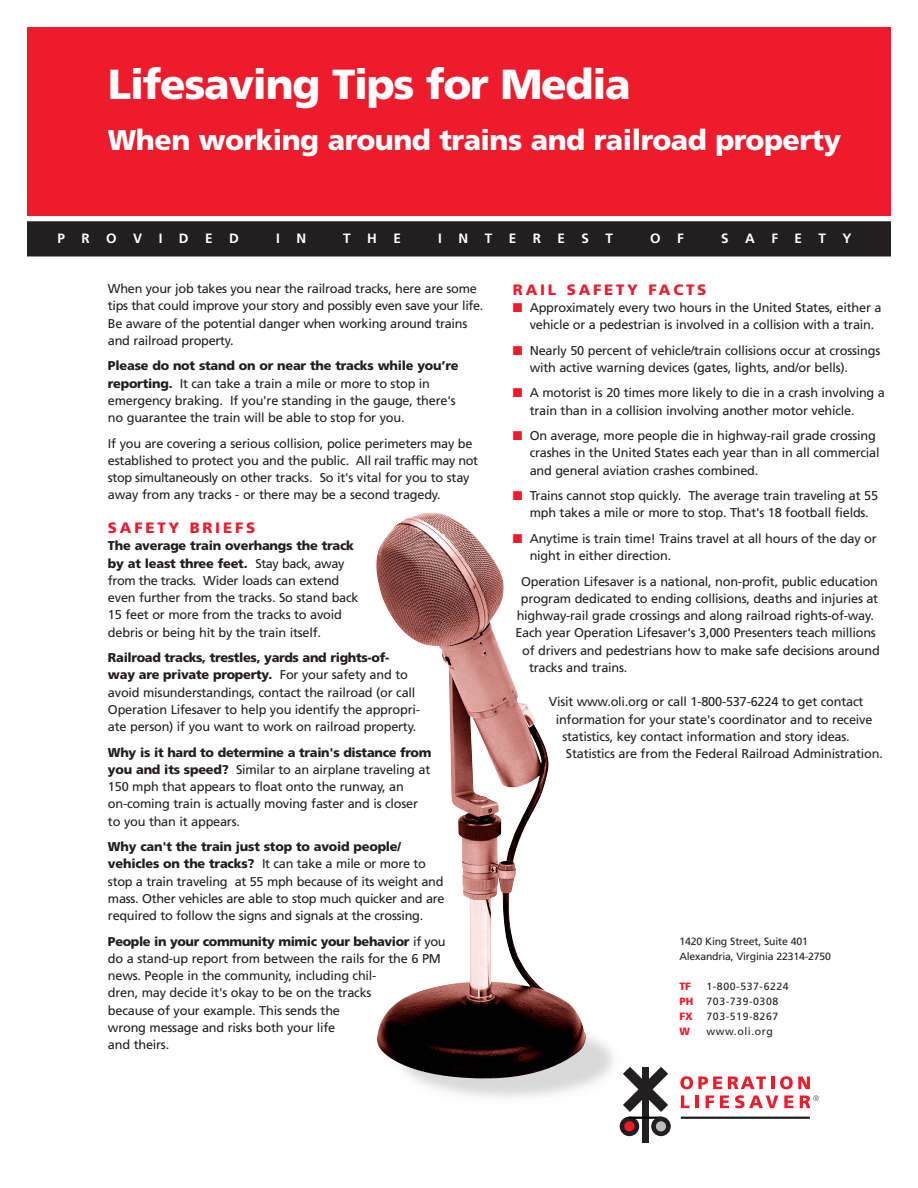
<style>
.page{position:relative;width:918px;height:1188px;background:#fff}
.page>*{position:absolute;margin:0;border:0;box-sizing:border-box;transform-origin:0 0}
.t1{font:900 42px "Frutiger";letter-spacing:-.03em;color:#fff}
.t2{font:900 28.5px "Frutiger";letter-spacing:-.02em;color:#fff}
.t3{font:900 15px "Frutiger";letter-spacing:.185em;color:#ee1b2c}
.t4{font:700 13.5px "Frutiger";letter-spacing:1.225em;color:#fff}
.t5{font:12.75px/17.2px "Frutiger";letter-spacing:-.015em;color:#231f20}
.t6{font:10.5px/15px "Frutiger";letter-spacing:-.015em;color:#231f20}
.t7{font:10.5px "Frutiger";letter-spacing:.055em;color:#231f20}
.t8{font:900 10.5px "Frutiger";color:#ee1b2c}
.s1{font-weight:900}
.s2{color:#ee1b2c}
</style>
<div class="page">
<div style="left:27px;top:27px;width:864px;height:189px;background:#ee1b2c"></div>
<div style="left:27px;top:219px;width:864px;height:40px;background:#231f20"></div>
<div style="left:27px;top:216px;width:877px;height:5px;background:#fff"></div>
<div style="left:27px;top:256px;width:891px;height:6px;background:#fff"></div>
<svg style="left:680px;top:1076px;width:42px;height:13px"></svg>
<svg style="left:728px;top:1076px;width:46px;height:13px"></svg>
<svg style="left:780px;top:1076px;width:30px;height:13px"></svg>
<svg style="left:681px;top:1095px;width:8px;height:13px"></svg>
<hr style="left:695px;top:1095px;width:4px;height:13px;background:#ee1b2c">
<svg style="left:706px;top:1095px;width:8px;height:13px"></svg>
<svg style="left:720px;top:1095px;width:9px;height:13px"></svg>
<svg style="left:735px;top:1095px;width:43px;height:13px"></svg>
<svg style="left:784px;top:1095px;width:9px;height:13px"></svg>
<hr style="left:681px;top:1117px;width:129px;height:2px;background:#231f20">
<svg style="left:800px;top:1095px;width:19px;height:13px"></svg>
<div style="left:642px;top:1067px;width:6px;height:75px;background:#231f20"></div>
<svg style="left:651px;top:1117px;width:20px;height:19px"></svg>
<svg style="left:620px;top:1067px;width:48px;height:69px"></svg>
<div style="left:656px;top:1121px;width:10px;height:10px;background:#bcbdc0;border-radius:50%"></div>
<img style="left:376px;top:512px;width:210px;height:566px">
<h1 class="t1" style="left:108px;top:68px;width:524px">Lifesaving Tips for Media</h1>
<h2 class="t2" style="left:108px;top:129px;width:735px">When working around trains and railroad property</h2>
<p class="t4" style="left:57px;top:232px;width:183px">PROVIDED</p>
<p class="t4" style="left:276px;top:232px;width:32px">I N</p>
<p class="t4" style="left:343px;top:232px;width:59px">THE</p>
<p class="t4" style="left:438px;top:232px;width:176px">INTEREST</p>
<p class="t4" style="left:650px;top:232px;width:35px">O F</p>
<p class="t4" style="left:721px;top:232px;width:132px">SAFETY</p>
<p class="t5" style="left:108px;top:281px;width:377px">When your job takes you near the railroad tracks, here are some tips that could improve your story and possibly even save your life.<br>Be aware of the potential danger when working around trains and railroad property.</p>
<p class="t5" style="left:108px;top:358px;width:352px"><span class="s1">Please do not stand on or near the tracks while you’re reporting.</span> It can take a train a mile or more to stop in emergency braking. If you're standing in the gauge, there's no guarantee the train will be able to stop for you.</p>
<p class="t5" style="left:108px;top:435px;width:372px">If you are covering a serious collision, police perimeters may be established to protect you and the public. All rail traffic may not stop simultaneously on other tracks. So it's vital for you to stay away from any tracks - or there may be a second tragedy.</p>
<p class="t3" style="left:108px;top:522px;width:149px">SAFETY BRIEFS</p>
<p class="t5" style="left:108px;top:538px;width:252px"><span class="s1">The average train overhangs the track by at least three feet.</span> Stay back, away from the tracks. Wider loads can extend even further from the tracks. So stand back 15 feet or more from the tracks to avoid debris or being hit by the train itself.</p>
<p class="t5" style="left:108px;top:650px;width:314px"><span class="s1">Railroad tracks, trestles, yards and rights-of-<br>way are private property.</span> For your safety and to avoid misunderstandings, contact the railroad (or call Operation Lifesaver to help you identify the appropri&shy;ate person) if you want to work on railroad property.</p>
<p class="t5" style="left:108px;top:744px;width:325px"><span class="s1">Why is it hard to determine a train's distance from you and its speed?</span> Similar to an airplane traveling at 150 mph that appears to float onto the runway, an on-coming train is actually moving faster and is closer to you than it appears.</p>
<p class="t5" style="left:108px;top:839px;width:338px"><span class="s1">Why can't the train just stop to avoid people/ vehicles on the tracks?</span> It can take a mile or more to stop a train traveling at 55 mph because of its weight and mass. Other vehicles are able to stop much quicker and are required to follow the signs and signals at the crossing.</p>
<p class="t5" style="left:108px;top:933px;width:339px"><span class="s1">People in your community mimic your behavior</span> if you do a stand-up report from between the rails for the 6 PM news. People in the community, including chil-<br>dren, may decide it's okay to be on the tracks<br>because of your example. This sends the<br>wrong message and risks both your life<br>and theirs.</p>
<p class="t3" style="left:513px;top:284px;width:195px">RAIL SAFETY FACTS</p>
<p class="t5" style="left:530px;top:300px;width:353px;text-indent:-17px"><span class="s2">■</span> Approximately every two hours in the United States, either a vehicle or a pedestrian is involved in a collision with a train.</p>
<p class="t5" style="left:530px;top:343px;width:352px;text-indent:-17px"><span class="s2">■</span> Nearly 50 percent of vehicle/train collisions occur at crossings with active warning devices (gates, lights, and/or bells).</p>
<p class="t5" style="left:530px;top:385px;width:357px;text-indent:-17px"><span class="s2">■</span> A motorist is 20 times more likely to die in a crash involving a train than in a collision involving another motor vehicle.</p>
<p class="t5" style="left:530px;top:428px;width:351px;text-indent:-17px"><span class="s2">■</span> On average, more people die in highway-rail grade crossing crashes in the United States each year than in all commercial and general aviation crashes combined.</p>
<p class="t5" style="left:513px;top:488px;width:367px;text-align:center"><span class="s2">■</span> Trains cannot stop quickly. The average train traveling at 55 mph takes a mile or more to stop. That's 18 football fields.</p>
<p class="t5" style="left:530px;top:531px;width:349px;text-indent:-17px"><span class="s2">■</span> Anytime is train time! Trains travel at all hours of the day or night in either direction.</p>
<p class="t5" style="left:521px;top:574px;width:358px">Operation Lifesaver is a national, non-profit, public education</p>
<p class="t5" style="left:521px;top:591px;width:359px">program dedicated to ending collisions, deaths and injuries at</p>
<p class="t5" style="left:517px;top:608px;width:359px">highway-rail grade crossings and along railroad rights-of-way.</p>
<p class="t5" style="left:515px;top:625px;width:362px">Each year Operation Lifesaver's 3,000 Presenters teach millions</p>
<p class="t5" style="left:522px;top:643px;width:359px">of drivers and pedestrians how to make safe decisions around</p>
<p class="t5" style="left:529px;top:660px;width:100px">tracks and trains.</p>
<p class="t5" style="left:549px;top:694px;width:316px">Visit www.oli.org or call 1-800-537-6224 to get contact</p>
<p class="t5" style="left:556px;top:712px;width:318px">information for your state's coordinator and to receive</p>
<p class="t5" style="left:562px;top:729px;width:289px">statistics, key contact information and story ideas.</p>
<p class="t5" style="left:566px;top:746px;width:318px">Statistics are from the Federal Railroad Administration.</p>
<p class="t6" style="left:680px;top:934px;width:153px">1420 King Street, Suite 401<br>Alexandria, Virginia 22314-2750</p>
<p class="t8" style="left:680px;top:982px;width:13px">TF</p>
<p class="t7" style="left:706px;top:982px;width:84px">1-800-537-6224</p>
<p class="t8" style="left:680px;top:997px;width:15px">PH</p>
<p class="t7" style="left:706px;top:997px;width:73px">703-739-0308</p>
<p class="t8" style="left:680px;top:1012px;width:15px">FX</p>
<p class="t7" style="left:706px;top:1012px;width:73px">703-519-8267</p>
<p class="t8" style="left:680px;top:1027px;width:12px">W</p>
<p class="t7" style="left:706px;top:1027px;width:68px">www.oli.org</p>
</div>
